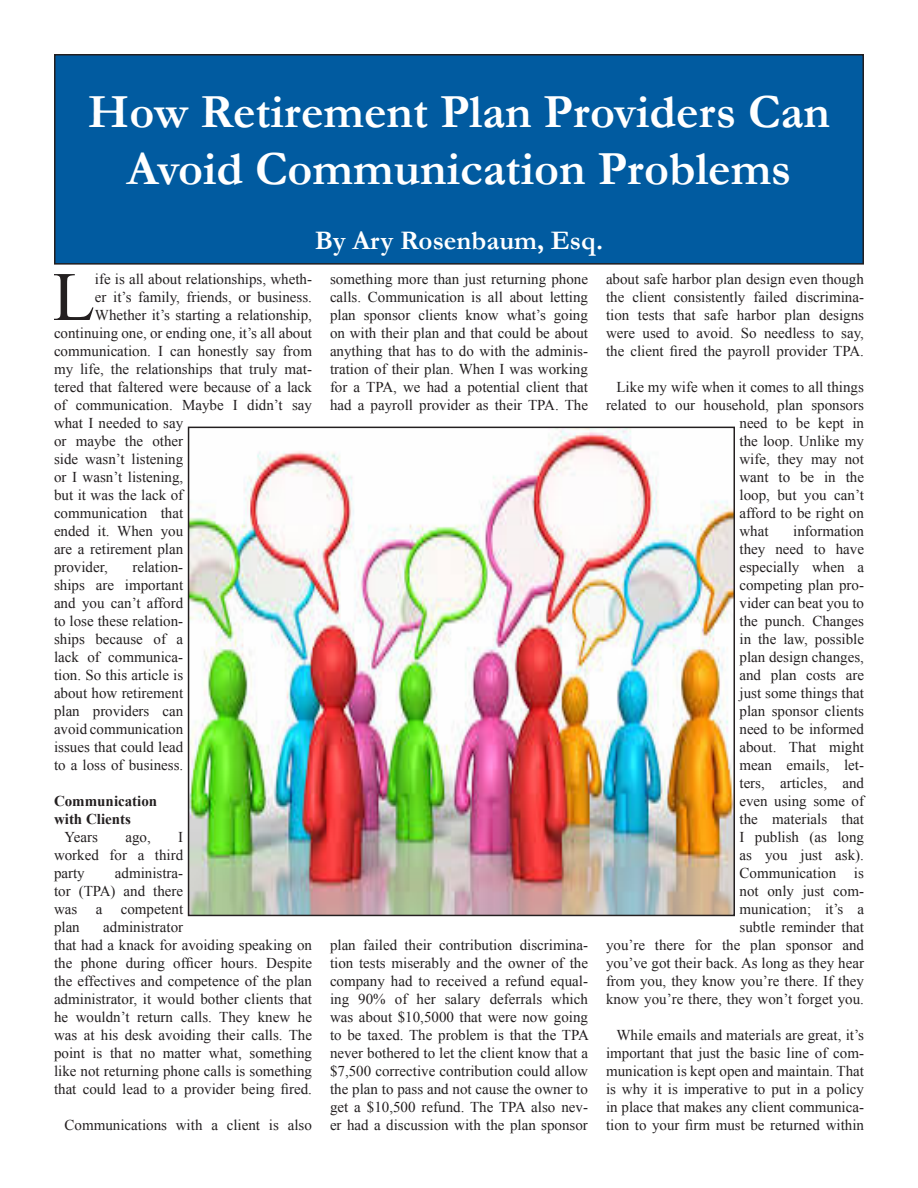
<style>
.page{position:relative;width:918px;height:1188px;background:#fff}
.page>*{position:absolute;margin:0;border:0;box-sizing:border-box;transform-origin:0 0}
.t1{font:69.3px "Times New Roman";color:#231f20}
.t2{font:700 48px/57.6px "Garamond";color:#fff;text-align:center}
.t3{font:700 27px "Garamond";color:#fff}
.t4{font:15px/18px "Times New Roman";color:#231f20;text-align:justify}
.t5{font:700 15px/18px "Times New Roman";color:#231f20}
</style>
<div class="page">
<div style="left:55px;top:55px;width:808px;height:209px;background:#015ba0"></div>
<div style="left:54px;top:54px;width:810px;height:211px;border:2px solid #231f20"></div>
<img style="left:191px;top:430px;width:541px;height:483px">
<div style="left:188px;top:427px;width:547px;height:489px;border:2px solid #231f20"></div>
<p class="t2" style="left:88px;top:82px;width:744px">How Retirement Plan Providers Can<br>Avoid Communication Problems</p>
<p class="t3" style="left:315px;top:225px;width:290px">By Ary Rosenbaum, Esq.</p>
<p class="t1" style="left:53px;top:250px;width:44px">L</p>
<p class="t4" style="left:95px;top:270px;width:219px">ife is all about relationships, wheth-</p>
<p class="t4" style="left:95px;top:288px;width:219px">er it’s family, friends, or business.</p>
<p class="t4" style="left:95px;top:306px;width:219px">Whether it’s starting a relationship,</p>
<p class="t4" style="left:54px;top:324px;width:260px">continuing one, or ending one, it’s all about</p>
<p class="t4" style="left:54px;top:342px;width:260px">communication. I can honestly say from</p>
<p class="t4" style="left:54px;top:360px;width:259px">my life, the relationships that truly mat-</p>
<p class="t4" style="left:54px;top:378px;width:260px">tered that faltered were because of a lack</p>
<p class="t4" style="left:54px;top:396px;width:260px">of communication. Maybe I didn’t say</p>
<p class="t4" style="left:54px;top:414px;width:131px">what I needed to say</p>
<p class="t4" style="left:54px;top:432px;width:131px">or maybe the other</p>
<p class="t4" style="left:54px;top:450px;width:131px">side wasn’t listening</p>
<p class="t4" style="left:54px;top:468px;width:131px">or I wasn’t listening,</p>
<p class="t4" style="left:54px;top:486px;width:131px">but it was the lack of</p>
<p class="t4" style="left:54px;top:504px;width:131px">communication that</p>
<p class="t4" style="left:54px;top:522px;width:131px">ended it. When you</p>
<p class="t4" style="left:54px;top:540px;width:131px">are a retirement plan</p>
<p class="t4" style="left:54px;top:558px;width:55px">provider,</p>
<p class="t4" style="left:54px;top:558px;width:131px;text-indent:78px">relation&shy;ships are important and you can’t afford to lose these relation&shy;ships because of a lack of communica&shy;tion. So this article is about how retirement plan providers can avoid communication issues that could lead to a loss of business.</p>
<p class="t5" style="left:54px;top:792px;width:105px">Communication with Clients</p>
<p class="t4" style="left:64px;top:828px;width:35px">Years</p>
<p class="t4" style="left:125px;top:828px;width:27px">ago,</p>
<p class="t4" style="left:54px;top:828px;width:131px;text-indent:124px">I worked for a third party</p>
<p class="t4" style="left:54px;top:864px;width:131px;text-indent:61px">administra&shy;tor (TPA) and there was a competent plan</p>
<p class="t4" style="left:54px;top:918px;width:260px;text-align:left;text-indent:49px">administrator<br>that had a knack for avoiding speaking on the phone during officer hours. Despite the effectives and competence of the plan administrator, it would bother clients that he wouldn’t return calls. They knew he was at his desk avoiding their calls. The point is that no matter what, something like not returning phone calls is something that could lead to a provider being fired.</p>
<p class="t4" style="left:64px;top:1116px;width:249px">Communications with a client is also</p>
<p class="t4" style="left:330px;top:270px;width:260px">something more than just returning phone calls. Communication is all about letting plan sponsor clients know what’s going on with their plan and that could be about anything that has to do with the adminis&shy;tration of their plan. When I was working for a TPA, we had a potential client that had a payroll provider as their TPA. The</p>
<p class="t4" style="left:330px;top:936px;width:260px">plan failed their contribution discrimina&shy;tion tests miserably and the owner of the company had to received a refund equal&shy;ing 90% of her salary deferrals which was about $10,5000 that were now going to be taxed. The problem is that the TPA never bothered to let the client know that a $7,500 corrective contribution could allow the plan to pass and not cause the owner to get a $10,500 refund. The TPA also nev&shy;er had a discussion with the plan sponsor</p>
<p class="t4" style="left:606px;top:270px;width:260px">about safe harbor plan design even though the client consistently failed discrimina&shy;tion tests that safe harbor plan designs were used to avoid. So needless to say, the client fired the payroll provider TPA.</p>
<p class="t4" style="left:616px;top:378px;width:249px">Like my wife when it comes to all things</p>
<p class="t4" style="left:606px;top:396px;width:259px">related to our household, plan sponsors</p>
<p class="t4" style="left:740px;top:414px;width:126px">need to be kept in</p>
<p class="t4" style="left:740px;top:432px;width:126px">the loop. Unlike my</p>
<p class="t4" style="left:740px;top:450px;width:126px">wife, they may not</p>
<p class="t4" style="left:740px;top:468px;width:126px">want to be in the</p>
<p class="t4" style="left:740px;top:486px;width:126px">loop, but you can’t</p>
<p class="t4" style="left:740px;top:504px;width:126px">afford to be right on</p>
<p class="t4" style="left:740px;top:522px;width:31px">what</p>
<p class="t4" style="left:606px;top:522px;width:260px;text-align:right">information<br>they need to have<br>especially when a<br>competing plan pro-<br>vider can beat you to<br>the punch. Changes<br>in the law, possible<br>plan design changes,<br>and plan costs are<br>just some things that<br>plan sponsor clients<br>need to be informed<br>about. That might<br>mean emails, let-<br>ters, articles, and<br>even using some of<br>the materials that<br>I publish (as long<br>as you just ask).<br>Communication is<br>not only just com-<br>munication; it’s a<br>subtle reminder that<br>you’re there for the plan sponsor and you’ve got their back. As long as they hear from you, they know you’re there. If they know you’re there, they won’t forget you.</p>
<p class="t4" style="left:606px;top:1026px;width:260px;text-indent:10px">While emails and materials are great, it’s important that just the basic line of com&shy;munication is kept open and maintain. That is why it is imperative to put in a policy in place that makes any client communica&shy;tion to your firm must be returned within</p>
</div>
